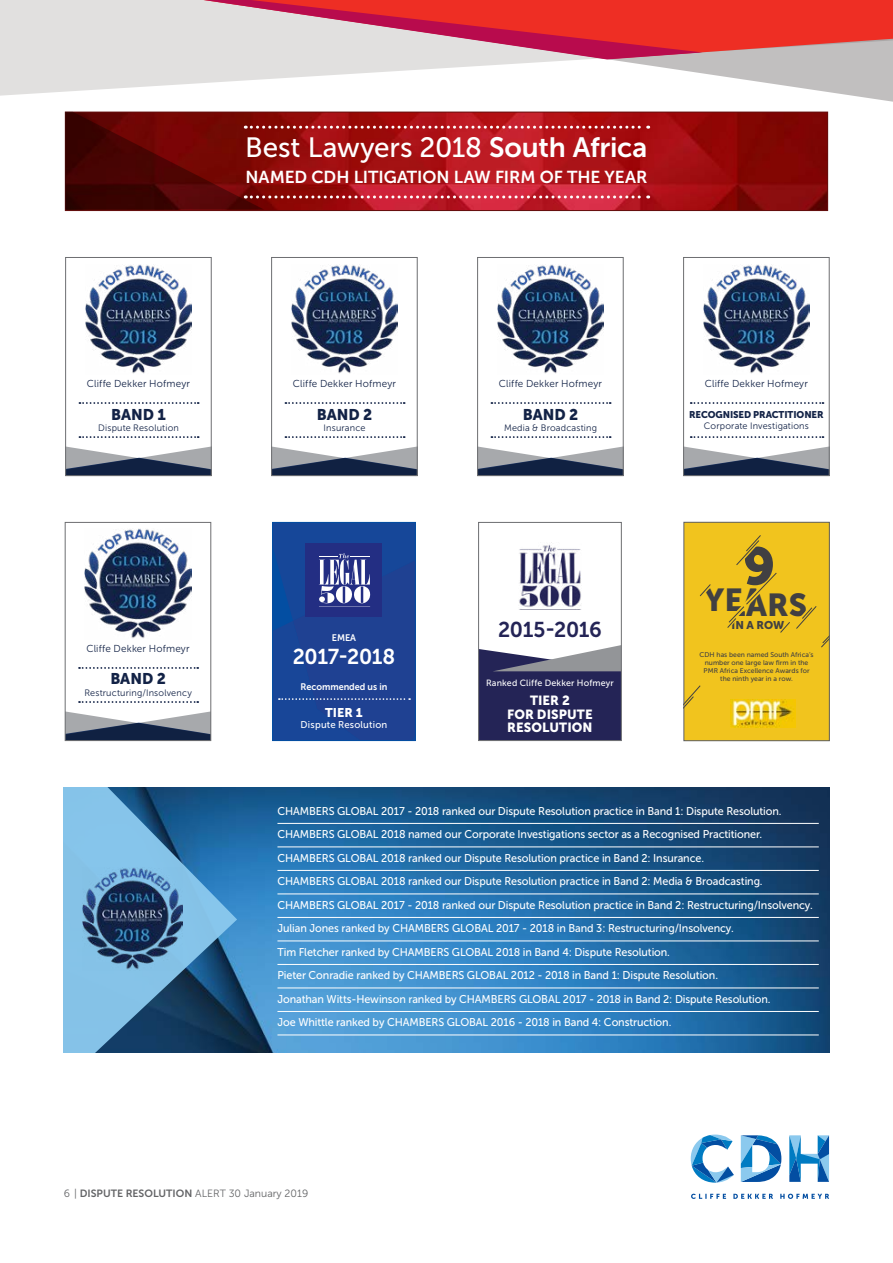
<style>
.page{position:relative;width:893px;height:1263px;background:#fff}
.page>*{position:absolute;margin:0;border:0;box-sizing:border-box;transform-origin:0 0}
.t1{font:52.5px "Museo Sans 900";color:#414042}
.t2{font:31.65px "Museo Sans 900";color:#414042}
.t3{font:27.9px "Museo Sans 500";letter-spacing:-.005em;color:#fff}
.t4{font:21.45px "Museo Sans 700";letter-spacing:-.015em;color:#242456}
.t5{font:21.45px "Museo Sans 700";letter-spacing:-.01em;color:#fff}
.t6{font:17.25px "Museo Sans 700";letter-spacing:-.005em;color:#fff}
.t7{font:15.45px "Museo Sans 900";color:#122246}
.t8{font:13.2px/14.2px "Museo Sans 900";letter-spacing:.01em;color:#fff;text-align:center}
.t9{font:12.6px "Museo Sans 900";color:#fff}
.t10{font:11.25px/23.5px "Museo Sans 500";letter-spacing:-.01em;color:#fff;scale:.96 1}
.t11{font:11.25px "Museo Sans 900";color:#414042}
.t12{font:10.5px "Museo Sans 300";color:#636466}
.t13{font:10.05px "Museo Sans 300";letter-spacing:.015em;color:#122246}
.t14{font:9.75px "Museo Sans 900";letter-spacing:-.01em;color:#122246}
.t15{font:9.75px "Museo Sans 500";letter-spacing:.02em;color:#fff}
.t16{font:9.45px "Museo Sans 700";letter-spacing:-.005em;color:#fff;scale:.96 1}
.t17{font:9.3px "Museo Sans 300";letter-spacing:.02em;color:#122246}
.t18{font:9px "Museo Sans 500";letter-spacing:.02em;color:#fff}
.t19{font:6.9px/8.2px "Museo Sans 500";color:#414042;text-align:center}
.s1{font-family:"Museo Sans 700"}
</style>
<div class="page">
<svg style="left:684px;top:522px;width:145px;height:219px;background:#edc220"></svg>
<svg style="left:691px;top:1194px;width:138px;height:5px"></svg>
<svg style="left:789px;top:1135px;width:40px;height:47px"></svg>
<svg style="left:691px;top:1134px;width:43px;height:48px"></svg>
<svg style="left:741px;top:1135px;width:40px;height:47px"></svg>
<svg style="left:0;top:0;width:893px;height:97px;fill:#e1e0df"></svg>
<svg style="left:203px;top:0;width:690px;height:59px;background:#df676b"></svg>
<svg style="left:67px;top:446px;width:142px;height:28px"></svg>
<div style="left:65px;top:257px;width:146px;height:219px;border:1px solid #6d6e71"></div>
<img style="left:85px;top:264px;width:106px;height:110px">
<svg style="left:79px;top:402px;width:120px;height:2px"></svg>
<svg style="left:79px;top:436px;width:120px;height:2px"></svg>
<svg style="left:273px;top:446px;width:142px;height:28px"></svg>
<div style="left:271px;top:257px;width:146px;height:219px;border:1px solid #6d6e71"></div>
<img style="left:291px;top:264px;width:106px;height:110px">
<svg style="left:285px;top:402px;width:120px;height:2px"></svg>
<svg style="left:285px;top:436px;width:120px;height:2px"></svg>
<svg style="left:479px;top:446px;width:142px;height:28px"></svg>
<div style="left:477px;top:257px;width:146px;height:219px;border:1px solid #6d6e71"></div>
<img style="left:497px;top:264px;width:106px;height:110px">
<svg style="left:491px;top:402px;width:120px;height:2px"></svg>
<svg style="left:491px;top:436px;width:120px;height:2px"></svg>
<svg style="left:685px;top:446px;width:142px;height:28px"></svg>
<div style="left:683px;top:257px;width:146px;height:219px;border:1px solid #6d6e71"></div>
<img style="left:703px;top:264px;width:106px;height:110px">
<svg style="left:691px;top:402px;width:132px;height:2px"></svg>
<svg style="left:691px;top:436px;width:132px;height:2px"></svg>
<svg style="left:67px;top:711px;width:142px;height:28px"></svg>
<div style="left:65px;top:522px;width:146px;height:219px;border:1px solid #6d6e71"></div>
<img style="left:85px;top:529px;width:106px;height:109px">
<svg style="left:79px;top:667px;width:119px;height:2px"></svg>
<svg style="left:79px;top:701px;width:119px;height:2px"></svg>
<svg style="left:480px;top:645px;width:139px;height:94px;background:#45456d"></svg>
<div style="left:478px;top:522px;width:143px;height:219px;border:1px solid #6d6e71"></div>
<img style="left:519px;top:542px;width:62px;height:65px">
<svg style="left:273px;top:522px;width:142px;height:218px;background:#244796"></svg>
<img style="left:649px;top:114px;width:177px;height:95px">
<div style="left:65px;top:112px;width:763px;height:99px;border:1px solid #640f0e"></div>
<svg style="left:65px;top:112px;width:584px;height:97px;background:#931316"></svg>
<img style="left:237px;top:787px;width:592px;height:265px">
<svg style="left:64px;top:787px;width:173px;height:265px;background:#4e88b1"></svg>
<hr style="left:277px;top:823px;width:542px;height:1px;background:#fff">
<hr style="left:277px;top:846px;width:542px;height:1px;background:#fff">
<hr style="left:277px;top:870px;width:542px;height:1px;background:#fff">
<hr style="left:277px;top:893px;width:542px;height:1px;background:#fff">
<hr style="left:277px;top:917px;width:542px;height:1px;background:#fff">
<hr style="left:277px;top:940px;width:542px;height:1px;background:#fff">
<hr style="left:277px;top:964px;width:542px;height:1px;background:#fff">
<hr style="left:277px;top:987px;width:542px;height:1px;background:#fff">
<hr style="left:277px;top:1011px;width:542px;height:1px;background:#fff">
<hr style="left:277px;top:1034px;width:542px;height:1px;background:#fff">
<img style="left:83px;top:867px;width:99px;height:103px">
<h3 class="t3" style="left:245px;top:132px;width:404px">Best Lawyers 2018 <span class="s1">South Africa</span></h3>
<h3 class="t6" style="left:246px;top:167px;width:403px">NAMED CDH LITIGATION LAW FIRM OF THE YEAR</h3>
<p class="t13" style="left:87px;top:378px;width:105px">Cliffe Dekker Hofmeyr</p>
<h3 class="t7" style="left:111px;top:405px;width:56px">BAND 1</h3>
<p class="t17" style="left:98px;top:423px;width:82px">Dispute Resolution</p>
<p class="t13" style="left:86px;top:643px;width:105px">Cliffe Dekker Hofmeyr</p>
<h3 class="t7" style="left:110px;top:670px;width:57px">BAND 2</h3>
<p class="t17" style="left:84px;top:688px;width:109px">Restructuring/Insolvency</p>
<p class="t13" style="left:293px;top:378px;width:105px">Cliffe Dekker Hofmeyr</p>
<h3 class="t7" style="left:317px;top:405px;width:57px">BAND 2</h3>
<p class="t17" style="left:324px;top:423px;width:43px">Insurance</p>
<p class="t16" style="left:332px;top:632px;width:27px">EMEA</p>
<h3 class="t5" style="left:293px;top:644px;width:104px">2017-2018</h3>
<p class="t16" style="left:301px;top:681px;width:92px">Recommended us in</p>
<p class="t9" style="left:325px;top:705px;width:39px">TIER 1</p>
<p class="t15" style="left:301px;top:720px;width:88px">Dispute Resolution</p>
<p class="t13" style="left:499px;top:378px;width:105px">Cliffe Dekker Hofmeyr</p>
<h3 class="t7" style="left:523px;top:405px;width:57px">BAND 2</h3>
<p class="t17" style="left:504px;top:423px;width:95px">Media &amp; Broadcasting</p>
<h3 class="t4" style="left:498px;top:617px;width:105px">2015-2016</h3>
<p class="t18" style="left:486px;top:678px;width:129px">Ranked Cliffe Dekker Hofmeyr</p>
<p class="t8" style="left:507px;top:693px;width:87px">TIER 2<br>FOR DISPUTE</p>
<p class="t8" style="left:507px;top:720px;width:87px">RESOLUTION</p>
<p class="t13" style="left:705px;top:378px;width:105px">Cliffe Dekker Hofmeyr</p>
<p class="t14" style="left:689px;top:409px;width:136px">RECOGNISED PRACTITIONER</p>
<p class="t17" style="left:704px;top:421px;width:107px">Corporate Investigations</p>
<h1 class="t1" style="left:743px;top:536px;width:34px">9</h1>
<h2 class="t2" style="left:704px;top:582px;width:61px">YEA</h2>
<p class="t11" style="left:731px;top:619px;width:55px">IN A ROW</p>
<h2 class="t2" style="left:681px;top:587px;width:128px">9 YEARS</h2>
<p class="t19" style="left:700px;top:650px;width:115px">CDH has been named South Africa’s number one large law firm in the<br>PMR Africa Excellence Awards for the ninth year in a row.</p>
<p class="t10" style="left:277px;top:799px;width:559px">CHAMBERS GLOBAL 2017 - 2018 ranked our Dispute Resolution practice in Band 1: Dispute Resolution.<br>CHAMBERS GLOBAL 2018 named our Corporate Investigations sector as a Recognised Practitioner.<br>CHAMBERS GLOBAL 2018 ranked our Dispute Resolution practice in Band 2: Insurance.<br>CHAMBERS GLOBAL 2018 ranked our Dispute Resolution practice in Band 2: Media &amp; Broadcasting.<br>CHAMBERS GLOBAL 2017 - 2018 ranked our Dispute Resolution practice in Band 2: Restructuring/Insolvency.<br>Julian Jones ranked by CHAMBERS GLOBAL 2017 - 2018 in Band 3: Restructuring/Insolvency.<br>Tim Fletcher ranked by CHAMBERS GLOBAL 2018 in Band 4: Dispute Resolution.<br>Pieter Conradie ranked by CHAMBERS GLOBAL 2012 - 2018 in Band 1: Dispute Resolution.<br>Jonathan Witts-Hewinson ranked by CHAMBERS GLOBAL 2017 - 2018 in Band 2: Dispute Resolution.<br>Joe Whittle ranked by CHAMBERS GLOBAL 2016 - 2018 in Band 4: Construction.</p>
<p class="t12" style="left:64px;top:1188px;width:246px">6 | <span class="s1">DISPUTE RESOLUTION</span> ALERT 30 January 2019</p>
</div>
